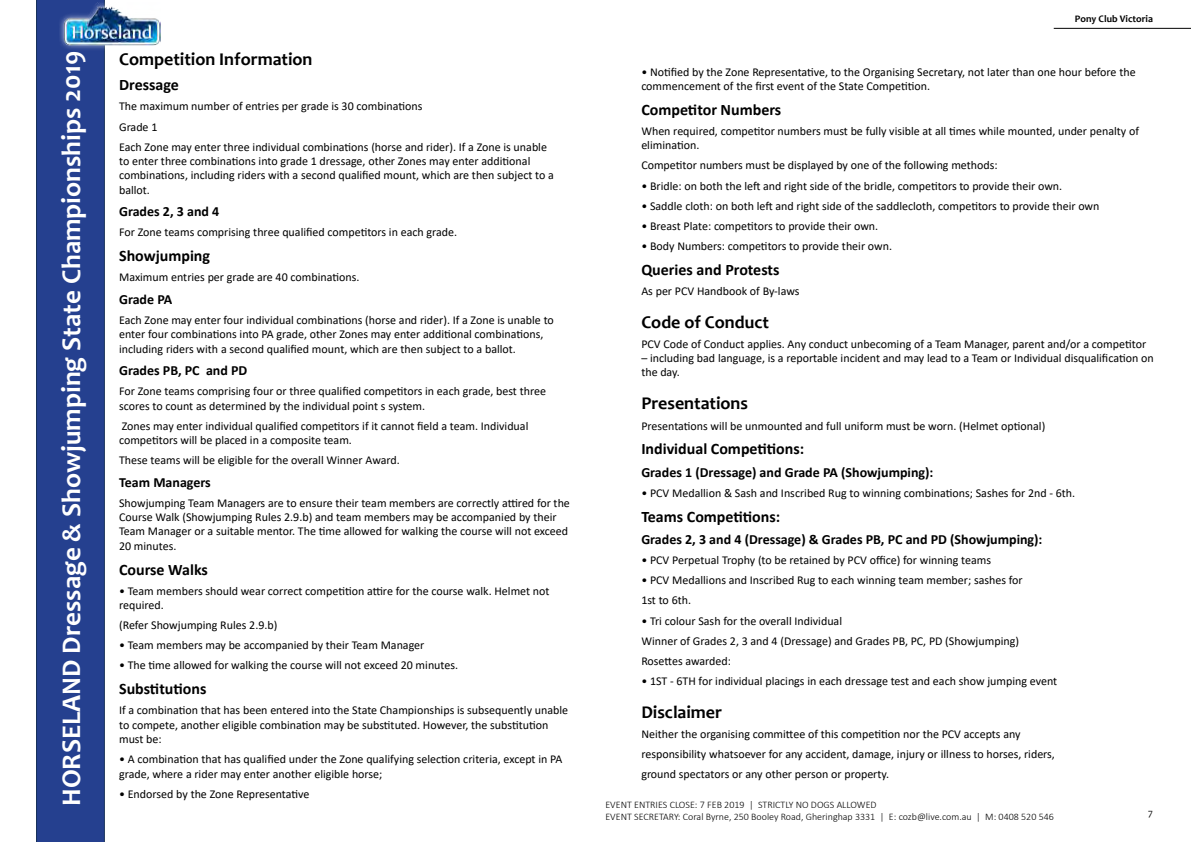
<style>
.page{position:relative;width:1191px;height:842px;background:#fff}
.page>*{position:absolute;margin:0;border:0;box-sizing:border-box;transform-origin:0 0}
.t1{font:700 27px "Candara";color:#fff}
.t2{font:700 18px "Candara";color:#000}
.t3{font:700 16px "Calibri";color:#000}
.t4{font:700 14px "Calibri";color:#000}
.t5{font:12px/14.4px "Calibri";color:#000}
.t6{font:300 10px/12px "Calibri";color:#000}
.t7{font:700 10px "Candara";color:#000}
.t8{font:10px "Candara";color:#000}
</style>
<div class="page">
<hr style="left:1053px;top:28px;width:138px;height:1px;background:#000">
<div style="left:36px;top:0;width:69px;height:842px;background:#25408f"></div>
<div style="left:58px;top:0;width:108px;height:50px;background:#fff;opacity:.75"></div>
<img style="left:63px;top:3px;width:97px;height:42px">
<h1 class="t1" style="left:55px;top:806px;width:756px;rotate:-90deg">HORSELAND Dressage &amp; Showjumping State Championships 2019</h1>
<h2 class="t2" style="left:119px;top:48px;width:195px">Competition Information</h2>
<h3 class="t3" style="left:119px;top:74px;width:61px">Dressage</h3>
<p class="t5" style="left:119px;top:96px;width:429px;line-height:20.1px">The maximum number of entries per grade is 30 combinations<br>Grade 1<br>Each Zone may enter three individual combinations (horse and rider). If a Zone is unable</p>
<p class="t5" style="left:119px;top:153px;width:436px">to enter three combinations into grade 1 dressage, other Zones may enter additional combinations, including riders with a second qualified mount, which are then subject to a ballot.</p>
<p class="t4" style="left:119px;top:202px;width:102px">Grades 2, 3 and 4</p>
<p class="t5" style="left:119px;top:225px;width:340px">For Zone teams comprising three qualified competitors in each grade.</p>
<h3 class="t3" style="left:119px;top:245px;width:93px">Showjumping</h3>
<p class="t5" style="left:119px;top:270px;width:242px">Maximum entries per grade are 40 combinations.</p>
<p class="t4" style="left:119px;top:289px;width:55px">Grade PA</p>
<p class="t5" style="left:119px;top:312px;width:436px">Each Zone may enter four individual combinations (horse and rider). If a Zone is unable to enter four combinations into PA grade, other Zones may enter additional combinations, including riders with a second qualified mount, which are then subject to a ballot.</p>
<p class="t4" style="left:119px;top:361px;width:130px">Grades PB, PC and PD</p>
<p class="t5" style="left:119px;top:384px;width:428px">For Zone teams comprising four or three qualified competitors in each grade, best three scores to count as determined by the individual point s system.</p>
<p class="t5" style="left:119px;top:418px;width:411px">Zones may enter individual qualified competitors if it cannot field a team. Individual competitors will be placed in a composite team.</p>
<p class="t5" style="left:119px;top:453px;width:282px">These teams will be eligible for the overall Winner Award.</p>
<p class="t4" style="left:119px;top:472px;width:93px">Team Managers</p>
<p class="t5" style="left:119px;top:495px;width:452px">Showjumping Team Managers are to ensure their team members are correctly attired for the Course Walk (Showjumping Rules 2.9.b) and team members may be accompanied by their Team Manager or a suitable mentor. The time allowed for walking the course will not exceed 20 minutes.</p>
<h3 class="t3" style="left:119px;top:558px;width:90px">Course Walks</h3>
<p class="t5" style="left:119px;top:583px;width:432px">• Team members should wear correct competition attire for the course walk. Helmet not required.</p>
<p class="t5" style="left:119px;top:618px;width:160px">(Refer Showjumping Rules 2.9.b)</p>
<p class="t5" style="left:119px;top:638px;width:307px">• Team members may be accompanied by their Team Manager</p>
<p class="t5" style="left:119px;top:658px;width:340px">• The time allowed for walking the course will not exceed 20 minutes.</p>
<h3 class="t3" style="left:119px;top:678px;width:89px">Substitutions</h3>
<p class="t5" style="left:119px;top:703px;width:450px">If a combination that has been entered into the State Championships is subsequently unable to compete, another eligible combination may be substituted. However, the substitution must be:</p>
<p class="t5" style="left:119px;top:752px;width:445px">• A combination that has qualified under the Zone qualifying selection criteria, except in PA grade, where a rider may enter another eligible horse;</p>
<p class="t5" style="left:119px;top:786px;width:192px">• Endorsed by the Zone Representative</p>
<p class="t7" style="left:1074px;top:12px;width:80px">Pony Club Victoria</p>
<p class="t5" style="left:641px;top:64px;width:496px">• Notified by the Zone Representative, to the Organising Secretary, not later than one hour before the commencement of the first event of the State Competition.</p>
<h3 class="t3" style="left:641px;top:98px;width:141px">Competitor Numbers</h3>
<p class="t5" style="left:641px;top:123px;width:499px">When required, competitor numbers must be fully visible at all times while mounted, under penalty of elimination.</p>
<p class="t5" style="left:641px;top:158px;width:358px">Competitor numbers must be displayed by one of the following methods:</p>
<p class="t5" style="left:641px;top:178px;width:422px">• Bridle: on both the left and right side of the bridle, competitors to provide their own.</p>
<p class="t5" style="left:641px;top:198px;width:460px">• Saddle cloth: on both left and right side of the saddlecloth, competitors to provide their own</p>
<p class="t5" style="left:641px;top:218px;width:238px">• Breast Plate: competitors to provide their own.</p>
<p class="t5" style="left:641px;top:238px;width:252px">• Body Numbers: competitors to provide their own.</p>
<h3 class="t3" style="left:641px;top:258px;width:140px">Queries and Protests</h3>
<p class="t5" style="left:641px;top:283px;width:160px">As per PCV Handbook of By-laws</p>
<h2 class="t2" style="left:641px;top:310px;width:129px">Code of Conduct</h2>
<p class="t5" style="left:641px;top:336px;width:506px">PCV Code of Conduct applies. Any conduct unbecoming of a Team Manager, parent and/or a competitor</p>
<p class="t5" style="left:641px;top:351px;width:514px">– including bad language, is a reportable incident and may lead to a Team or Individual disqualification on the day.</p>
<h2 class="t2" style="left:641px;top:392px;width:108px">Presentations</h2>
<p class="t5" style="left:641px;top:418px;width:405px">Presentations will be unmounted and full uniform must be worn. (Helmet optional)</p>
<h3 class="t3" style="left:641px;top:438px;width:164px">Individual Competitions:</h3>
<p class="t4" style="left:641px;top:462px;width:293px">Grades 1 (Dressage) and Grade PA (Showjumping):</p>
<p class="t5" style="left:641px;top:485px;width:435px">• PCV Medallion &amp; Sash and Inscribed Rug to winning combinations; Sashes for 2nd - 6th.</p>
<h3 class="t3" style="left:641px;top:505px;width:140px">Teams Competitions:</h3>
<p class="t4" style="left:641px;top:530px;width:403px">Grades 2, 3 and 4 (Dressage) &amp; Grades PB, PC and PD (Showjumping):</p>
<p class="t5" style="left:641px;top:553px;width:351px">• PCV Perpetual Trophy (to be retained by PCV office) for winning teams</p>
<p class="t5" style="left:641px;top:570px;width:383px;line-height:20.1px">• PCV Medallions and Inscribed Rug to each winning team member; sashes for<br>1st to 6th.</p>
<p class="t5" style="left:641px;top:610px;width:379px;line-height:20.1px">• Tri colour Sash for the overall Individual<br>Winner of Grades 2, 3 and 4 (Dressage) and Grades PB, PC, PD (Showjumping)<br>Rosettes awarded:</p>
<p class="t5" style="left:641px;top:673px;width:417px">• 1ST - 6TH for individual placings in each dressage test and each show jumping event</p>
<h2 class="t2" style="left:641px;top:700px;width:82px">Disclaimer</h2>
<p class="t5" style="left:641px;top:723px;width:415px;line-height:20.1px">Neither the organising committee of this competition nor the PCV accepts any responsibility whatsoever for any accident, damage, injury or illness to horses, riders, ground spectators or any other person or property.</p>
<p class="t6" style="left:605px;top:798px;width:450px">EVENT ENTRIES CLOSE: 7 FEB 2019 | STRICTLY NO DOGS ALLOWED<br>EVENT SECRETARY: Coral Byrne, 250 Booley Road, Gheringhap 3331 | E: cozb@live.com.au | M: 0408 520 546</p>
<p class="t8" style="left:1148px;top:806px;width:6px">7</p>
</div>
